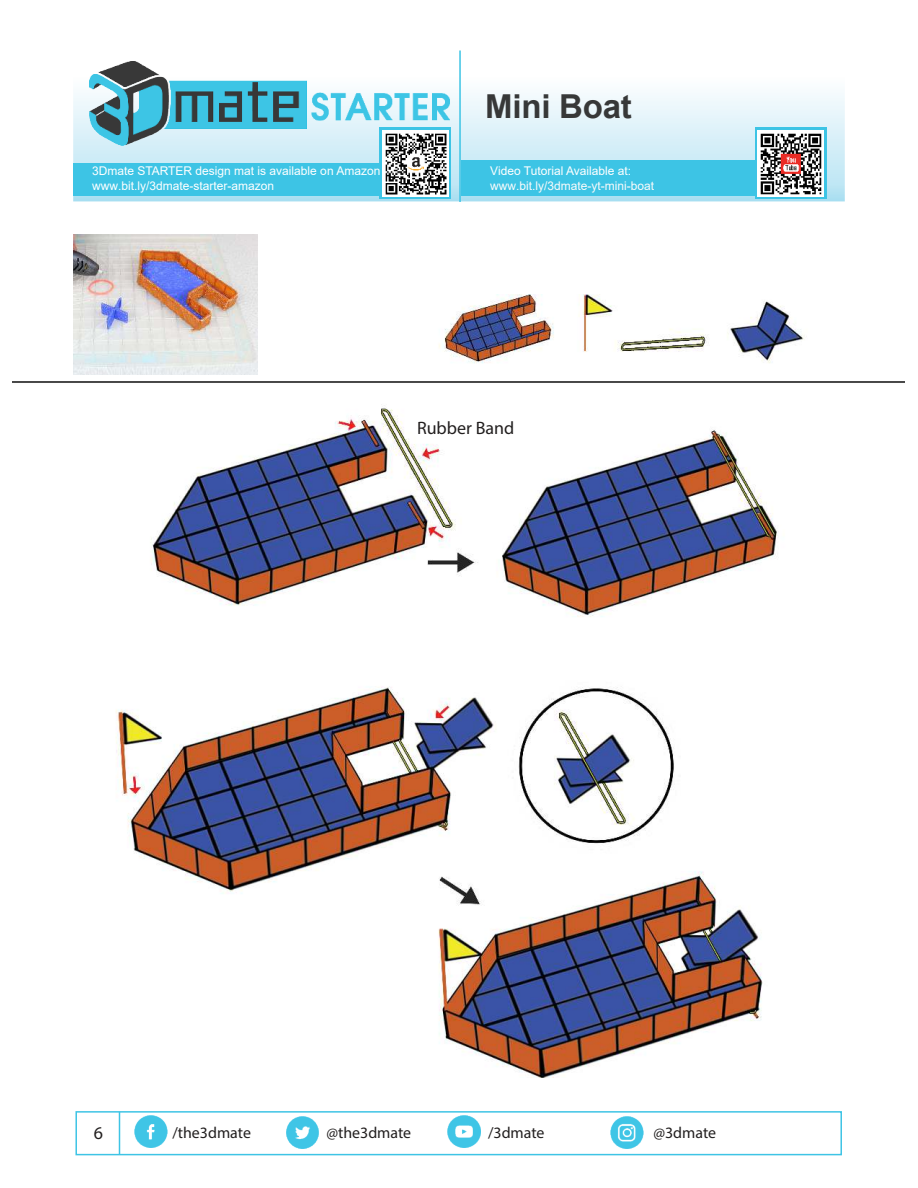
<style>
.page{position:relative;width:918px;height:1188px;background:#fff}
.page>*{position:absolute;margin:0;border:0;box-sizing:border-box;transform-origin:0 0}
.t1{font:700 33px "Arial";letter-spacing:-.005em;color:#373838}
.t2{font:18px "Myriad Pro";color:#221f1f}
.t3{font:15.9px "Myriad Pro";color:#221f1f}
.t4{font:12px/14.4px "Arial";color:#fff}
.t5{font:12px "Arial";color:#fbfbfb}
</style>
<div class="page">
<img style="left:13px;top:294px;width:892px;height:783px">
<img style="left:73px;top:93px;width:772px;height:108px">
<svg style="left:379px;top:150px;width:71px;height:48px"></svg>
<div style="left:755px;top:128px;width:71px;height:71px;background:linear-gradient(to right,#fff,#fff)"></div>
<div style="left:73px;top:163px;width:358px;height:33px;background:#3dc4e5"></div>
<div style="left:461px;top:160px;width:355px;height:36px;background:#3dc4e5"></div>
<hr style="left:459px;top:50px;width:2px;height:152px;background:#3dc4e5">
<div style="left:75px;top:1111px;width:767px;height:44px;border:2px solid #3ec4e5"></div>
<img style="left:135px;top:1116px;width:32px;height:32px">
<img style="left:611px;top:1117px;width:32px;height:32px">
<img style="left:448px;top:1116px;width:32px;height:32px">
<img style="left:286px;top:1116px;width:32px;height:32px">
<img style="left:76px;top:61px;width:381px;height:89px">
<img style="left:383px;top:130px;width:65px;height:66px">
<hr style="left:119px;top:1112px;width:1px;height:43px;background:#3ec4e5">
<img style="left:758px;top:131px;width:65px;height:65px">
<img style="left:73px;top:235px;width:185px;height:139px">
<h1 class="t1" style="left:485px;top:94px;width:148px">Mini Boat</h1>
<p class="t4" style="left:92px;top:165px;width:307px">3Dmate STARTER design mat is available on Amazon at: www.bit.ly/3dmate-starter-amazon</p>
<p class="t4" style="left:490px;top:165px;width:143px">Video Tutorial Available at:</p>
<p class="t5" style="left:490px;top:181px;width:166px">www.bit.ly/3dmate-yt-mini-boat</p>
<h2 class="t2" style="left:417px;top:421px;width:99px">Rubber Band</h2>
<h2 class="t2" style="left:94px;top:1126px;width:11px">6</h2>
<h3 class="t3" style="left:172px;top:1127px;width:80px">/the3dmate</h3>
<h3 class="t3" style="left:326px;top:1127px;width:86px">@the3dmate</h3>
<h3 class="t3" style="left:488px;top:1127px;width:58px">/3dmate</h3>
<h3 class="t3" style="left:653px;top:1127px;width:64px">@3dmate</h3>
</div>
